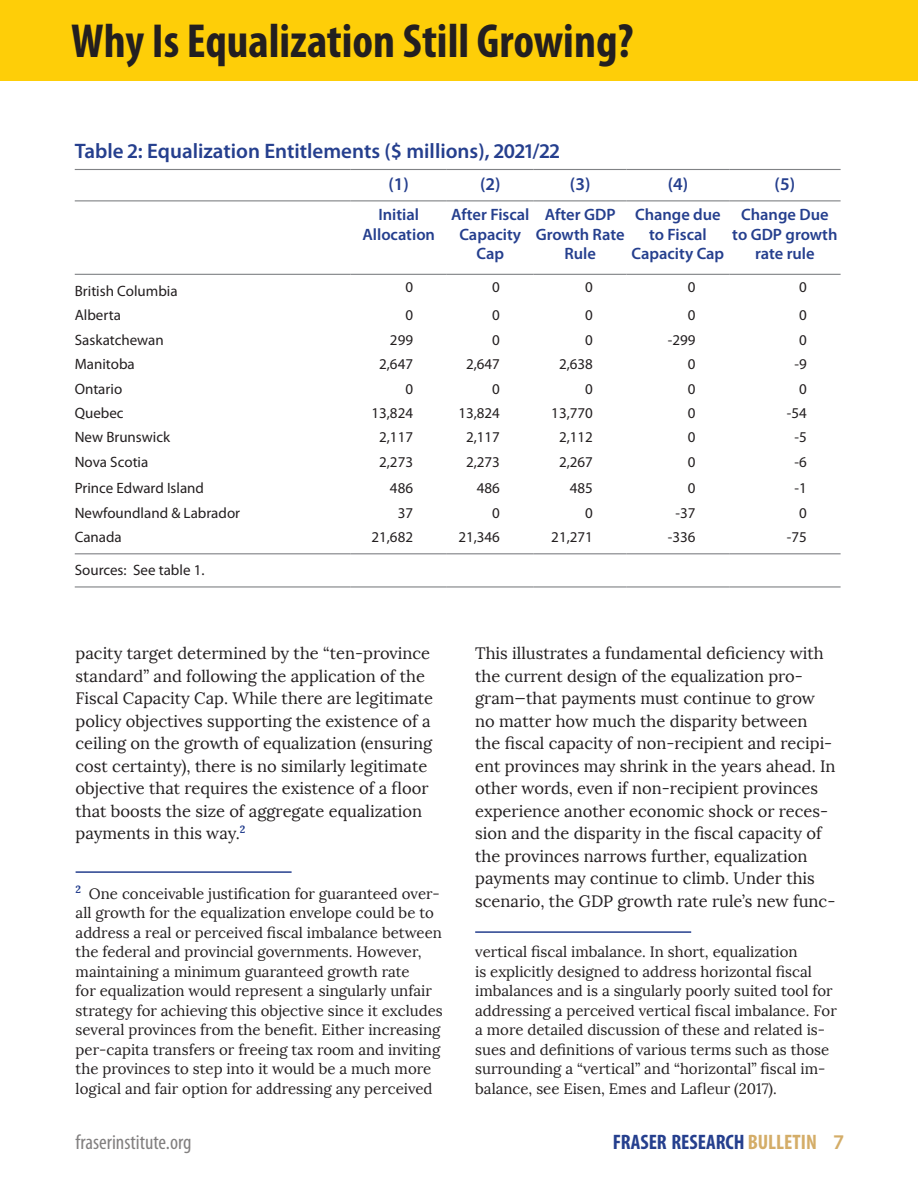
<style>
.page{position:relative;width:918px;height:1188px;background:#fff}
.page>*{position:absolute;margin:0;border:0;box-sizing:border-box;transform-origin:0 0}
.t1{font:700 condensed 48px "Myriad Pro";color:#231f20}
.Table_head{font:600 21px "Myriad Pro";color:#253f8e}
.t2{font:700 condensed 21px "Myriad Pro";color:#253f8e}
.t3{font:condensed 21px "Myriad Pro";color:#828080}
.table_head_2{font:600 18px "Myriad Pro";color:#253f8e}
.t4{font:16.5px/22.5px "Lora";color:#231f20}
.Table_head_2_small{font:600 16.5px/19.5px "Myriad Pro";color:#253f8e;text-align:center}
.Footnote{font:15px/19.5px "Lora";color:#231f20}
.table_text_left{font:15px "Myriad Pro";color:#231f20}
.table_source{font:15px "Myriad Pro";color:#231f20}
.s1{color:#d4ad68}
.s2{font-weight:600;font-stretch:normal;color:#d4ad68}
</style>
<div class="page">
<div style="left:0;top:0;width:918px;height:81px;background:#fece08"></div>
<hr style="left:76px;top:871px;width:216px;height:2px;background:#253f8e">
<hr style="left:475px;top:931px;width:216px;height:2px;background:#253f8e">
<hr style="left:75px;top:200px;width:276px;height:1px;background:#808285">
<hr style="left:351px;top:200px;width:96px;height:1px;background:#808285">
<hr style="left:447px;top:200px;width:87px;height:1px;background:#808285">
<hr style="left:534px;top:200px;width:93px;height:1px;background:#808285">
<hr style="left:627px;top:200px;width:102px;height:1px;background:#808285">
<hr style="left:729px;top:200px;width:112px;height:1px;background:#808285">
<hr style="left:75px;top:586px;width:276px;height:2px;background:#808285">
<hr style="left:351px;top:586px;width:96px;height:2px;background:#808285">
<hr style="left:447px;top:586px;width:87px;height:2px;background:#808285">
<hr style="left:534px;top:586px;width:93px;height:2px;background:#808285">
<hr style="left:627px;top:586px;width:102px;height:2px;background:#808285">
<hr style="left:729px;top:586px;width:112px;height:2px;background:#808285">
<hr style="left:75px;top:169px;width:276px;height:1px;background:#808285">
<hr style="left:351px;top:169px;width:96px;height:1px;background:#808285">
<hr style="left:447px;top:169px;width:87px;height:1px;background:#808285">
<hr style="left:534px;top:169px;width:93px;height:1px;background:#808285">
<hr style="left:627px;top:169px;width:102px;height:1px;background:#808285">
<hr style="left:729px;top:169px;width:112px;height:1px;background:#808285">
<hr style="left:75px;top:274px;width:276px;height:1px;background:#808285">
<hr style="left:351px;top:274px;width:96px;height:1px;background:#808285">
<hr style="left:447px;top:274px;width:87px;height:1px;background:#808285">
<hr style="left:534px;top:274px;width:93px;height:1px;background:#808285">
<hr style="left:627px;top:274px;width:102px;height:1px;background:#808285">
<hr style="left:729px;top:274px;width:112px;height:1px;background:#808285">
<hr style="left:75px;top:553px;width:276px;height:1px;background:#808285">
<hr style="left:351px;top:553px;width:96px;height:1px;background:#808285">
<hr style="left:447px;top:553px;width:87px;height:1px;background:#808285">
<hr style="left:534px;top:553px;width:93px;height:1px;background:#808285">
<hr style="left:627px;top:553px;width:102px;height:1px;background:#808285">
<hr style="left:729px;top:553px;width:112px;height:1px;background:#808285">
<h1 class="t1" style="left:71px;top:11px;width:564px">Why Is Equalization Still Growing?</h1>
<p class="Table_head" style="left:75px;top:137px;width:486px">Table 2: Equalization Entitlements ($ millions), 2021/22</p>
<p class="table_head_2" style="left:389px;top:172px;width:22px">(1)</p>
<p class="table_head_2" style="left:480px;top:172px;width:22px">(2)</p>
<p class="table_head_2" style="left:570px;top:172px;width:22px">(3)</p>
<p class="table_head_2" style="left:668px;top:172px;width:22px">(4)</p>
<p class="table_head_2" style="left:775px;top:172px;width:22px">(5)</p>
<p class="Table_head_2_small" style="left:362px;top:204px;width:74px">Initial<br>Allocation</p>
<p class="Table_head_2_small" style="left:451px;top:204px;width:80px">After Fiscal<br>Capacity<br>Cap</p>
<p class="Table_head_2_small" style="left:536px;top:204px;width:90px">After GDP<br>Growth Rate<br>Rule</p>
<p class="Table_head_2_small" style="left:632px;top:204px;width:94px">Change due to Fiscal<br>Capacity Cap</p>
<p class="Table_head_2_small" style="left:732px;top:204px;width:107px">Change Due to GDP growth rate rule</p>
<p class="table_text_left" style="left:75px;top:281px;width:104px">British Columbia</p>
<p class="table_text_left" style="left:405px;top:278px;width:9px">0</p>
<p class="table_text_left" style="left:492px;top:278px;width:9px">0</p>
<p class="table_text_left" style="left:585px;top:278px;width:9px">0</p>
<p class="table_text_left" style="left:688px;top:278px;width:9px">0</p>
<p class="table_text_left" style="left:799px;top:278px;width:9px">0</p>
<p class="table_text_left" style="left:75px;top:306px;width:48px">Alberta</p>
<p class="table_text_left" style="left:405px;top:306px;width:9px">0</p>
<p class="table_text_left" style="left:492px;top:306px;width:9px">0</p>
<p class="table_text_left" style="left:585px;top:306px;width:9px">0</p>
<p class="table_text_left" style="left:688px;top:306px;width:9px">0</p>
<p class="table_text_left" style="left:799px;top:306px;width:9px">0</p>
<p class="table_text_left" style="left:75px;top:331px;width:91px">Saskatchewan</p>
<p class="table_text_left" style="left:390px;top:331px;width:25px">299</p>
<p class="table_text_left" style="left:492px;top:331px;width:9px">0</p>
<p class="table_text_left" style="left:585px;top:331px;width:9px">0</p>
<p class="table_text_left" style="left:668px;top:331px;width:29px">-299</p>
<p class="table_text_left" style="left:799px;top:331px;width:9px">0</p>
<p class="table_text_left" style="left:75px;top:355px;width:62px">Manitoba</p>
<p class="table_text_left" style="left:379px;top:355px;width:35px">2,647</p>
<p class="table_text_left" style="left:466px;top:355px;width:35px">2,647</p>
<p class="table_text_left" style="left:559px;top:355px;width:35px">2,638</p>
<p class="table_text_left" style="left:688px;top:355px;width:9px">0</p>
<p class="table_text_left" style="left:795px;top:355px;width:14px">-9</p>
<p class="table_text_left" style="left:75px;top:379px;width:49px">Ontario</p>
<p class="table_text_left" style="left:405px;top:379px;width:9px">0</p>
<p class="table_text_left" style="left:492px;top:379px;width:9px">0</p>
<p class="table_text_left" style="left:585px;top:379px;width:9px">0</p>
<p class="table_text_left" style="left:688px;top:379px;width:9px">0</p>
<p class="table_text_left" style="left:799px;top:379px;width:9px">0</p>
<p class="table_text_left" style="left:75px;top:404px;width:50px">Quebec</p>
<p class="table_text_left" style="left:371px;top:404px;width:43px">13,824</p>
<p class="table_text_left" style="left:458px;top:404px;width:43px">13,824</p>
<p class="table_text_left" style="left:551px;top:404px;width:43px">13,770</p>
<p class="table_text_left" style="left:688px;top:404px;width:9px">0</p>
<p class="table_text_left" style="left:787px;top:404px;width:21px">-54</p>
<p class="table_text_left" style="left:75px;top:428px;width:97px">New Brunswick</p>
<p class="table_text_left" style="left:379px;top:428px;width:35px">2,117</p>
<p class="table_text_left" style="left:466px;top:428px;width:35px">2,117</p>
<p class="table_text_left" style="left:559px;top:428px;width:35px">2,112</p>
<p class="table_text_left" style="left:688px;top:428px;width:9px">0</p>
<p class="table_text_left" style="left:795px;top:428px;width:14px">-5</p>
<p class="table_text_left" style="left:75px;top:453px;width:75px">Nova Scotia</p>
<p class="table_text_left" style="left:379px;top:453px;width:35px">2,273</p>
<p class="table_text_left" style="left:466px;top:453px;width:35px">2,273</p>
<p class="table_text_left" style="left:559px;top:453px;width:35px">2,267</p>
<p class="table_text_left" style="left:688px;top:453px;width:9px">0</p>
<p class="table_text_left" style="left:795px;top:453px;width:14px">-6</p>
<p class="table_text_left" style="left:75px;top:479px;width:131px">Prince Edward Island</p>
<p class="table_text_left" style="left:390px;top:479px;width:25px">486</p>
<p class="table_text_left" style="left:477px;top:479px;width:25px">486</p>
<p class="table_text_left" style="left:570px;top:479px;width:25px">485</p>
<p class="table_text_left" style="left:688px;top:479px;width:9px">0</p>
<p class="table_text_left" style="left:795px;top:479px;width:14px">-1</p>
<p class="table_text_left" style="left:75px;top:503px;width:167px">Newfoundland &amp; Labrador</p>
<p class="table_text_left" style="left:398px;top:503px;width:17px">37</p>
<p class="table_text_left" style="left:492px;top:503px;width:9px">0</p>
<p class="table_text_left" style="left:585px;top:503px;width:9px">0</p>
<p class="table_text_left" style="left:675px;top:503px;width:21px">-37</p>
<p class="table_text_left" style="left:799px;top:503px;width:9px">0</p>
<p class="table_text_left" style="left:75px;top:528px;width:49px">Canada</p>
<p class="table_text_left" style="left:371px;top:528px;width:43px">21,682</p>
<p class="table_text_left" style="left:458px;top:528px;width:43px">21,346</p>
<p class="table_text_left" style="left:551px;top:528px;width:43px">21,271</p>
<p class="table_text_left" style="left:668px;top:528px;width:29px">-336</p>
<p class="table_text_left" style="left:787px;top:528px;width:21px">-75</p>
<p class="table_source" style="left:75px;top:561px;width:131px">Sources: See table 1.</p>
<p class="t4" style="left:76px;top:643px;width:359px">pacity target determined by the “ten-province standard” and following the application of the Fiscal Capacity Cap. While there are legitimate policy objectives supporting the existence of a ceiling on the growth of equalization (ensuring cost certainty), there is no similarly legitimate objective that requires the existence of a floor that boosts the size of aggregate equalization payments in this way.<sup>2</sup></p>
<p class="Footnote" style="left:76px;top:884px;width:369px"><sup>2</sup> One conceivable justification for guaranteed over&shy;all growth for the equalization envelope could be to address a real or perceived fiscal imbalance between the federal and provincial governments. However, maintaining a minimum guaranteed growth rate<br>for equalization would represent a singularly unfair strategy for achieving this objective since it excludes several provinces from the benefit. Either increasing per-capita transfers or freeing tax room and inviting the provinces to step into it would be a much more logical and fair option for addressing any perceived</p>
<p class="t4" style="left:475px;top:643px;width:362px">This illustrates a fundamental deficiency with the current design of the equalization pro&shy;gram—that payments must continue to grow no matter how much the disparity between the fiscal capacity of non-recipient and recipi&shy;ent provinces may shrink in the years ahead. In other words, even if non-recipient provinces experience another economic shock or reces&shy;sion and the disparity in the fiscal capacity of the provinces narrows further, equalization payments may continue to climb. Under this scenario, the GDP growth rate rule’s new func-</p>
<p class="Footnote" style="left:475px;top:942px;width:363px">vertical fiscal imbalance. In short, equalization<br>is explicitly designed to address horizontal fiscal imbalances and is a singularly poorly suited tool for addressing a perceived vertical fiscal imbalance. For a more detailed discussion of these and related is&shy;sues and definitions of various terms such as those surrounding a “vertical” and “horizontal” fiscal im&shy;balance, see Eisen, Emes and Lafleur (2017).</p>
<h2 class="t3" style="left:76px;top:1129px;width:117px">fraserinstitute.org</h2>
<h2 class="t2" style="left:613px;top:1129px;width:232px">FRASER RESEARCH <span class="s1">BULLETIN</span> <span class="s2">7</span></h2>
</div>
